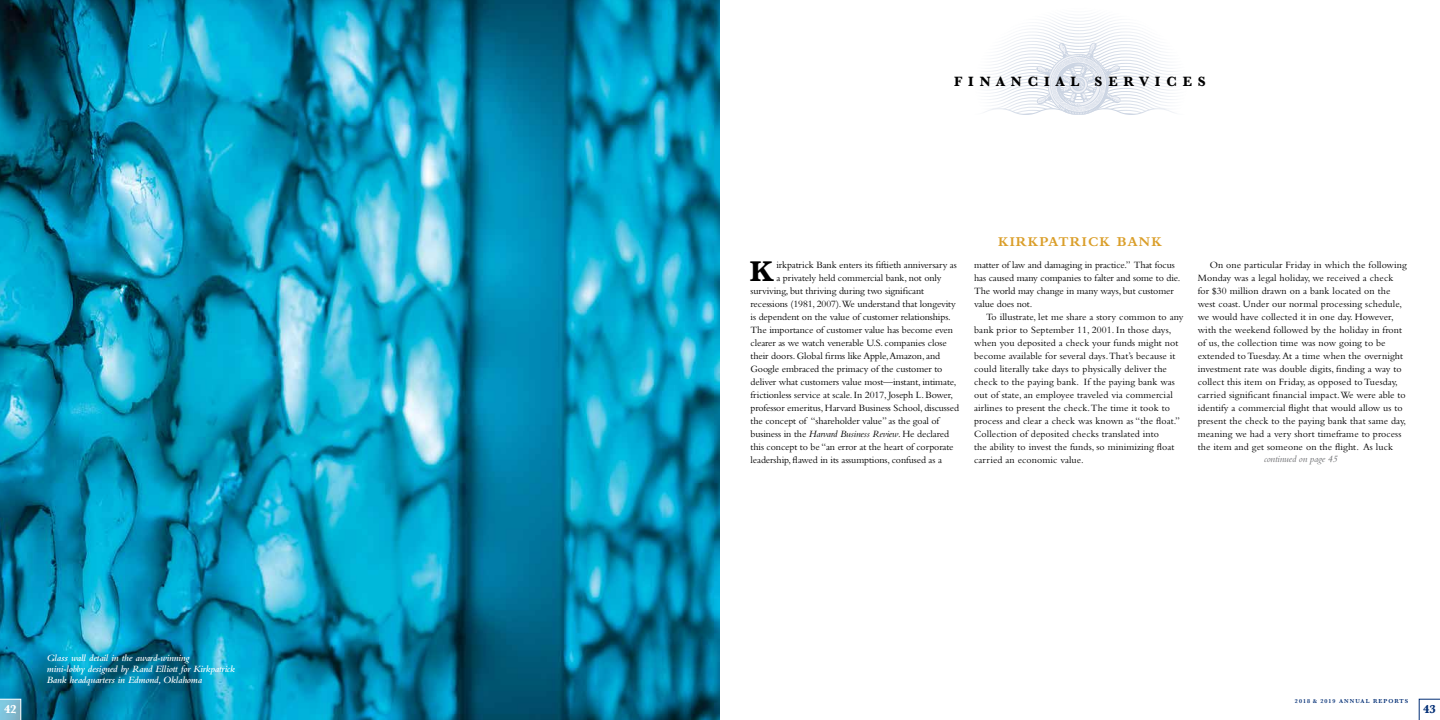
<style>
.page{position:relative;width:1440px;height:720px;background:#fff}
.page>*{position:absolute;margin:0;border:0;box-sizing:border-box;transform-origin:0 0}
.t1{font:700 29.6px "Baskerville";color:#000}
.t2{font:700 14px "Baskerville";letter-spacing:.42em;color:#000}
.t3{font:700 14px "Bembo Std";letter-spacing:.08em;color:#da9e29}
.t4{font:700 12px "Baskerville";color:#002d74}
.t5{font:700 12px "Baskerville";color:#fff}
.t6{font:10px/13px "Bembo Std";letter-spacing:.01em;color:#000}
.t7{font:10px/13px "Bembo Std";letter-spacing:-.01em;color:#000}
.t8{font:italic 600 10px/11px "Bembo Std";letter-spacing:-.015em;color:#fff}
.t9{font:italic 10px "Bembo Std";letter-spacing:-.015em;color:#6d6e71}
.t10{font:600 6px "Baskerville";letter-spacing:.17em;color:#002d74}
.s1{font-style:italic}
</style>
<div class="page">
<svg style="left:986px;top:16px;width:189px;height:99px"></svg>
<img style="left:0;top:0;width:720px;height:720px">
<svg style="left:1419px;top:699px;width:21px;height:21px"></svg>
<svg style="left:0;top:699px;width:21px;height:21px"></svg>
<p class="t5" style="left:4px;top:701px;width:14px">42</p>
<p class="t8" style="left:47px;top:652px;width:190px">Glass wall detail in the award-winning<br>mini-lobby designed by Rand Elliott for Kirkpatrick<br>Bank headquarters in Edmond, Oklahoma</p>
<h2 class="t2" style="left:954px;top:72px;width:253px">FINANCIAL SERVICES</h2>
<h1 class="t1" style="left:750px;top:250px;width:24px">K</h1>
<p class="t7" style="left:776px;top:258px;width:182px">irkpatrick Bank enters its fiftieth anniversary as</p>
<p class="t7" style="left:776px;top:271px;width:167px">a privately held commercial bank, not only</p>
<p class="t7" style="left:751px;top:284px;width:175px">surviving, but thriving during two significant</p>
<p class="t7" style="left:751px;top:297px;width:207px">recessions (1981, 2007).We understand that longevity</p>
<p class="t7" style="left:751px;top:310px;width:202px">is dependent on the value of customer relationships.</p>
<p class="t7" style="left:751px;top:323px;width:204px">The importance of customer value has become even</p>
<p class="t7" style="left:751px;top:336px;width:198px">clearer as we watch venerable U.S. companies close</p>
<p class="t7" style="left:751px;top:349px;width:191px">their doors. Global firms like Apple, Amazon, and</p>
<p class="t7" style="left:751px;top:362px;width:193px">Google embraced the primacy of the customer to</p>
<p class="t7" style="left:751px;top:375px;width:207px">deliver what customers value most—instant, intimate,</p>
<p class="t7" style="left:751px;top:388px;width:204px">frictionless service at scale. In 2017, Joseph L. Bower,</p>
<p class="t7" style="left:751px;top:401px;width:210px">professor emeritus, Harvard Business School, discussed</p>
<p class="t7" style="left:751px;top:414px;width:190px">the concept of “shareholder value” as the goal of</p>
<p class="t7" style="left:751px;top:427px;width:200px">business in the <span class="s1">Harvard Business Review</span>. He declared</p>
<p class="t7" style="left:751px;top:440px;width:205px">this concept to be “an error at the heart of corporate</p>
<p class="t7" style="left:751px;top:453px;width:193px">leadership, flawed in its assumptions, confused as a</p>
<h2 class="t3" style="left:998px;top:234px;width:165px">KIRKPATRICK BANK</h2>
<p class="t7" style="left:974px;top:258px;width:208px">matter of law and damaging in practice.” That focus has caused many companies to falter and some to die.<br>The world may change in many ways, but customer value does not.</p>
<p class="t6" style="left:974px;top:310px;width:211px;text-indent:12px">To illustrate, let me share a story common to any bank prior to September 11, 2001. In those days, when you deposited a check your funds might not become available for several days. That’s because it could literally take days to physically deliver the check to the paying bank. If the paying bank was out of state, an employee traveled via commercial airlines to present the check. The time it took to process and clear a check was known as “the float.” Collection of deposited checks translated into<br>the ability to invest the funds, so minimizing float carried an economic value.</p>
<p class="t6" style="left:1198px;top:258px;width:211px;text-indent:12px">On one particular Friday in which the following Monday was a legal holiday, we received a check for $30 million drawn on a bank located on the west coast. Under our normal processing schedule, we would have collected it in one day. However, with the weekend followed by the holiday in front of us, the collection time was now going to be extended to Tuesday. At a time when the overnight investment rate was double digits, finding a way to collect this item on Friday, as opposed to Tuesday, carried significant financial impact. We were able to identify a commercial flight that would allow us to present the check to the paying bank that same day, meaning we had a very short timeframe to process the item and get someone on the flight. As luck</p>
<p class="t9" style="left:1264px;top:453px;width:75px">continued on page 45</p>
<p class="t10" style="left:1295px;top:697px;width:115px">2018 &amp; 2019 ANNUAL REPORTS</p>
<p class="t4" style="left:1423px;top:701px;width:14px">43</p>
</div>
